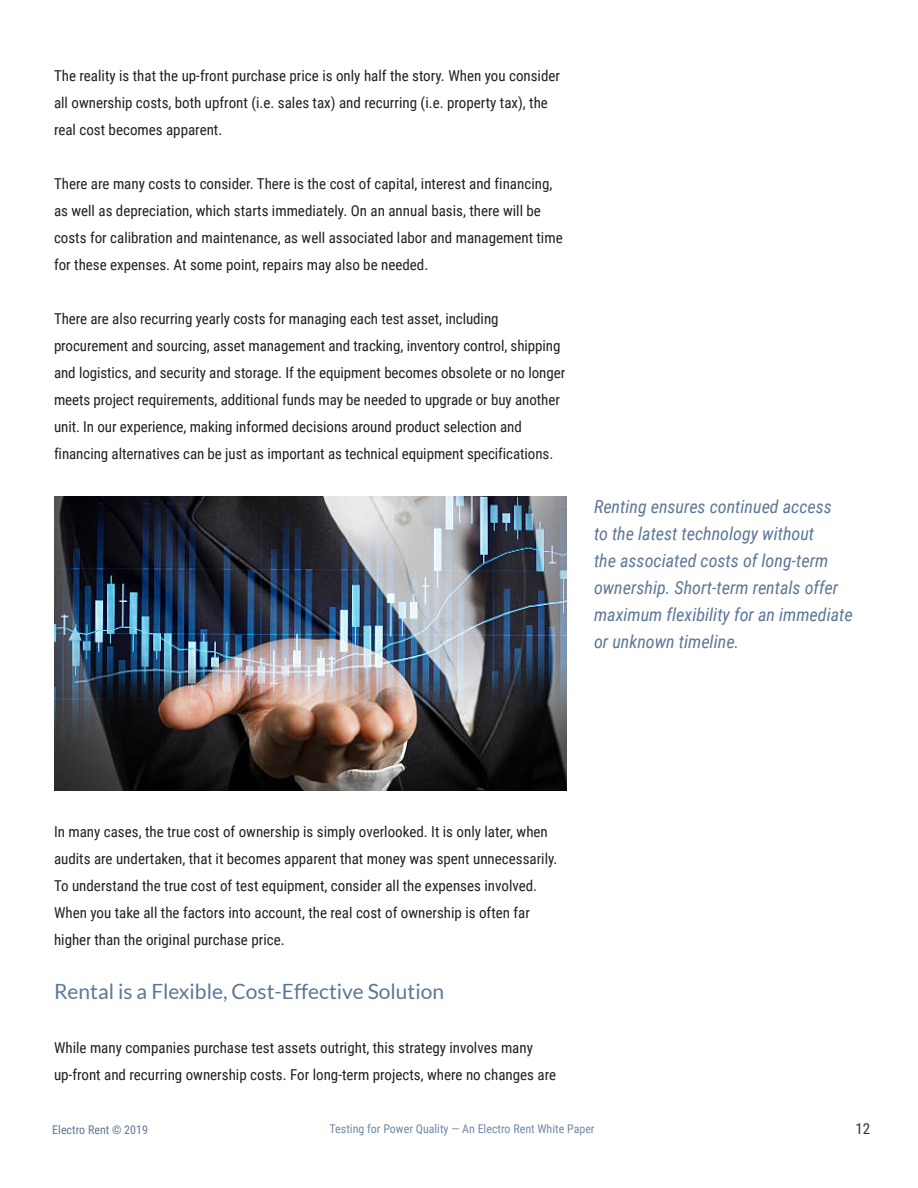
<style>
.page{position:relative;width:918px;height:1188px;background:#fff}
.page>*{position:absolute;margin:0;border:0;box-sizing:border-box;transform-origin:0 0}
.Body{font:21px "Lato";color:#5d7797}
.Body-2{font:italic 18px/27px "Roboto Condensed";color:#5d7797}
.Body-3{font:15px/27px "Roboto Condensed";color:#231f20}
.t1{font:15px "Roboto Condensed";color:#293338}
.t2{font:12px "Roboto Condensed";color:#6f8aa7}
.t3{font:12px "Roboto Condensed";color:#5d7797}
</style>
<div class="page">
<img style="left:54px;top:496px;width:512px;height:294px">
<p class="Body-3" style="left:54px;top:62px;width:508px">The reality is that the up-front purchase price is only half the story. When you consider all ownership costs, both upfront (i.e. sales tax) and recurring (i.e. property tax), the real cost becomes apparent.</p>
<p class="Body-3" style="left:54px;top:170px;width:510px">There are many costs to consider. There is the cost of capital, interest and financing, as well as depreciation, which starts immediately. On an annual basis, there will be costs for calibration and maintenance, as well associated labor and management time for these expenses. At some point, repairs may also be needed.</p>
<p class="Body-3" style="left:54px;top:305px;width:513px">There are also recurring yearly costs for managing each test asset, including procurement and sourcing, asset management and tracking, inventory control, shipping and logistics, and security and storage. If the equipment becomes obsolete or no longer meets project requirements, additional funds may be needed to upgrade or buy another unit. In our experience, making informed decisions around product selection and financing alternatives can be just as important as technical equipment specifications.</p>
<p class="Body-2" style="left:594px;top:492px;width:260px">Renting ensures continued access<br>to the latest technology without<br>the associated costs of long-term ownership. Short-term rentals offer maximum flexibility for an immediate or unknown timeline.</p>
<p class="Body-3" style="left:54px;top:818px;width:505px">In many cases, the true cost of ownership is simply overlooked. It is only later, when audits are undertaken, that it becomes apparent that money was spent unnecessarily.<br>To understand the true cost of test equipment, consider all the expenses involved.<br>When you take all the factors into account, the real cost of ownership is often far higher than the original purchase price.</p>
<p class="Body" style="left:54px;top:980px;width:392px">Rental is a Flexible, Cost-Effective Solution</p>
<p class="Body-3" style="left:54px;top:1034px;width:504px">While many companies purchase test assets outright, this strategy involves many up-front and recurring ownership costs. For long-term projects, where no changes are</p>
<p class="t3" style="left:52px;top:1121px;width:97px">Electro Rent © 2019</p>
<p class="t2" style="left:330px;top:1121px;width:266px">Testing for Power Quality — An Electro Rent White Paper</p>
<p class="t1" style="left:855px;top:1118px;width:16px">12</p>
</div>
